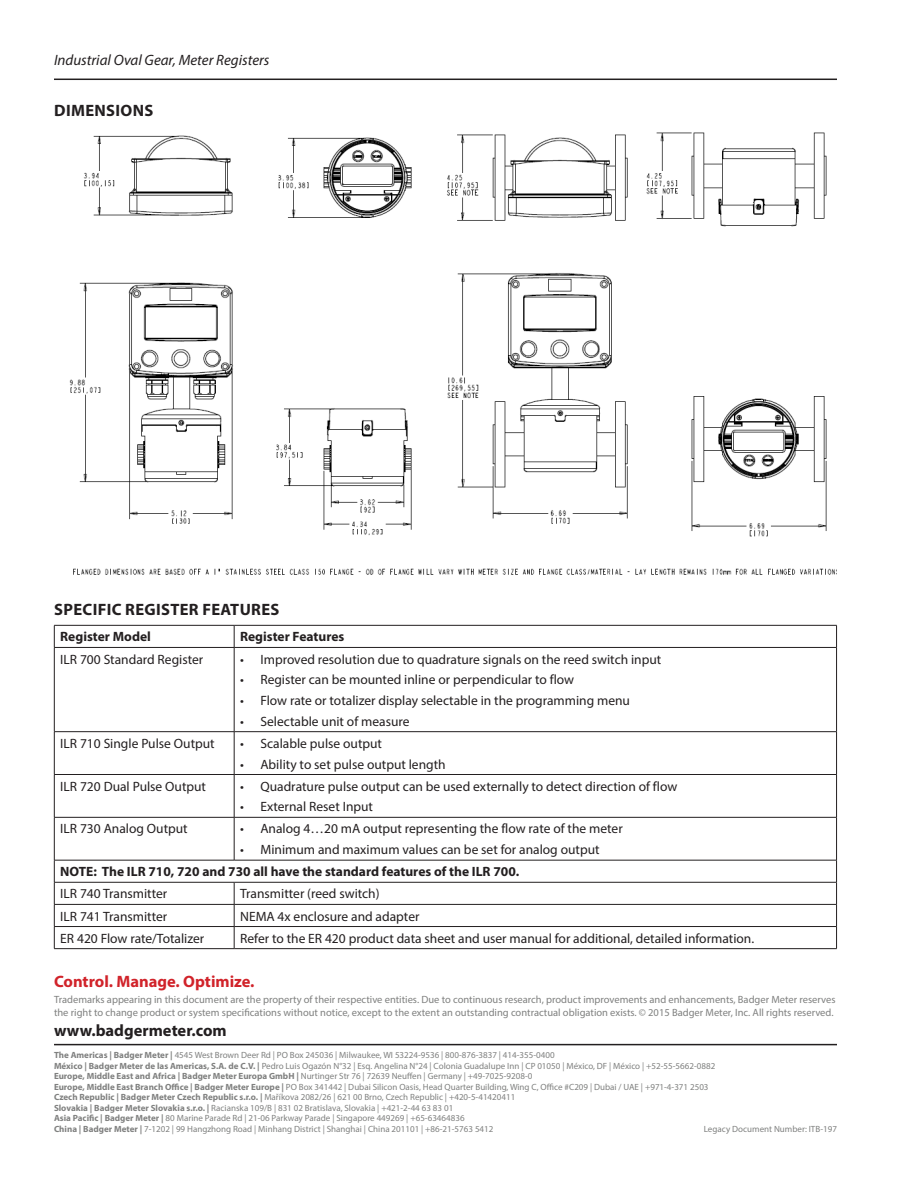
<style>
.page{position:relative;width:918px;height:1188px;background:#fff}
.page>*{position:absolute;margin:0;border:0;box-sizing:border-box;transform-origin:0 0}
.Heading_1{font:700 16.5px "Myriad Pro";letter-spacing:.02em;color:#231f20}
.t1{font:700 16.5px "Myriad Pro";color:#d1232a}
.Heading_1-2{font:700 16.5px "Myriad Pro";color:#231f20}
.t2{font:italic 15px "Myriad Pro";color:#231f20}
.Body{font:13.5px "Myriad Pro";color:#231f20}
.Note{font:700 13.5px "Myriad Pro";color:#231f20}
.Body-2{font:700 13.5px "Myriad Pro";color:#231f20}
.CopyrightText{font:10.5px/13.2px "Myriad Pro";color:#7f807f}
.t3{font:9px/10.5px "Myriad Pro";color:#7f807f}
.s1{font-weight:700}
</style>
<div class="page">
<hr style="left:54px;top:1044px;width:783px;height:1px;background:#231f20">
<hr style="left:54px;top:79px;width:783px;height:1px;background:#231f20">
<img style="left:69px;top:132px;width:768px;height:443px">
<hr style="left:54px;top:625px;width:180px;height:1px;background:#231f20">
<svg style="left:54px;top:626px;width:1px;height:21px"></svg>
<hr style="left:234px;top:625px;width:603px;height:1px;background:#231f20">
<svg style="left:234px;top:626px;width:1px;height:21px"></svg>
<svg style="left:836px;top:626px;width:1px;height:21px"></svg>
<hr style="left:54px;top:647px;width:180px;height:1px;background:#231f20">
<hr style="left:54px;top:648px;width:1px;height:83px;background:#231f20">
<hr style="left:234px;top:647px;width:603px;height:1px;background:#231f20">
<hr style="left:234px;top:648px;width:1px;height:83px;background:#231f20">
<hr style="left:836px;top:648px;width:1px;height:83px;background:#231f20">
<hr style="left:54px;top:731px;width:180px;height:1px;background:#231f20">
<hr style="left:54px;top:732px;width:1px;height:42px;background:#231f20">
<hr style="left:234px;top:731px;width:603px;height:1px;background:#231f20">
<hr style="left:234px;top:732px;width:1px;height:42px;background:#231f20">
<hr style="left:836px;top:732px;width:1px;height:42px;background:#231f20">
<hr style="left:54px;top:774px;width:180px;height:1px;background:#231f20">
<hr style="left:54px;top:775px;width:1px;height:42px;background:#231f20">
<hr style="left:234px;top:774px;width:603px;height:1px;background:#231f20">
<hr style="left:234px;top:775px;width:1px;height:42px;background:#231f20">
<hr style="left:836px;top:775px;width:1px;height:42px;background:#231f20">
<hr style="left:54px;top:817px;width:180px;height:1px;background:#231f20">
<hr style="left:54px;top:818px;width:1px;height:42px;background:#231f20">
<hr style="left:234px;top:817px;width:603px;height:1px;background:#231f20">
<hr style="left:234px;top:818px;width:1px;height:42px;background:#231f20">
<hr style="left:836px;top:818px;width:1px;height:42px;background:#231f20">
<hr style="left:54px;top:860px;width:180px;height:1px;background:#231f20">
<hr style="left:234px;top:860px;width:603px;height:1px;background:#231f20">
<hr style="left:54px;top:882px;width:180px;height:1px;background:#231f20">
<hr style="left:234px;top:882px;width:603px;height:1px;background:#231f20">
<hr style="left:54px;top:904px;width:180px;height:1px;background:#231f20">
<hr style="left:234px;top:904px;width:603px;height:1px;background:#231f20">
<hr style="left:54px;top:926px;width:180px;height:1px;background:#231f20">
<svg style="left:54px;top:860px;width:1px;height:88px"></svg>
<hr style="left:234px;top:926px;width:603px;height:1px;background:#231f20">
<svg style="left:234px;top:882px;width:1px;height:66px"></svg>
<svg style="left:836px;top:860px;width:1px;height:88px"></svg>
<hr style="left:54px;top:948px;width:180px;height:1px;background:#231f20">
<hr style="left:234px;top:948px;width:603px;height:1px;background:#231f20">
<p class="t2" style="left:54px;top:51px;width:217px">Industrial Oval Gear, Meter Registers</p>
<p class="Heading_1" style="left:54px;top:100px;width:101px">DIMENSIONS</p>
<p class="Heading_1" style="left:54px;top:598px;width:227px">SPECIFIC REGISTER FEATURES</p>
<p class="Body-2" style="left:60px;top:628px;width:92px">Register Model</p>
<p class="Body-2" style="left:240px;top:628px;width:106px">Register Features</p>
<p class="Body" style="left:60px;top:651px;width:144px">ILR 700 Standard Register</p>
<p class="Body" style="left:240px;top:651px;width:423px">• Improved resolution due to quadrature signals on the reed switch input</p>
<p class="Body" style="left:240px;top:671px;width:336px">• Register can be mounted inline or perpendicular to flow</p>
<p class="Body" style="left:240px;top:692px;width:391px">• Flow rate or totalizer display selectable in the programming menu</p>
<p class="Body" style="left:240px;top:713px;width:171px">• Selectable unit of measure</p>
<p class="Body" style="left:60px;top:735px;width:156px">ILR 710 Single Pulse Output</p>
<p class="Body" style="left:240px;top:735px;width:143px">• Scalable pulse output</p>
<p class="Body" style="left:240px;top:756px;width:207px">• Ability to set pulse output length</p>
<p class="Body" style="left:60px;top:778px;width:147px">ILR 720 Dual Pulse Output</p>
<p class="Body" style="left:240px;top:778px;width:439px">• Quadrature pulse output can be used externally to detect direction of flow</p>
<p class="Body" style="left:240px;top:798px;width:134px">• External Reset Input</p>
<p class="Body" style="left:60px;top:821px;width:129px">ILR 730 Analog Output</p>
<p class="Body" style="left:240px;top:821px;width:384px">• Analog 4…20 mA output representing the flow rate of the meter</p>
<p class="Body" style="left:240px;top:841px;width:361px">• Minimum and maximum values can be set for analog output</p>
<p class="Note" style="left:60px;top:863px;width:461px">NOTE: The ILR 710, 720 and 730 all have the standard features of the ILR 700.</p>
<p class="Body" style="left:60px;top:886px;width:109px">ILR 740 Transmitter</p>
<p class="Body" style="left:240px;top:886px;width:141px">Transmitter (reed switch)</p>
<p class="Body" style="left:60px;top:908px;width:109px">ILR 741 Transmitter</p>
<p class="Body" style="left:240px;top:908px;width:181px">NEMA 4x enclosure and adapter</p>
<p class="Body" style="left:60px;top:930px;width:145px">ER 420 Flow rate/Totalizer</p>
<p class="Body" style="left:240px;top:930px;width:516px">Refer to the ER 420 product data sheet and user manual for additional, detailed information.</p>
<h1 class="t1" style="left:54px;top:970px;width:202px">Control. Manage. Optimize.</h1>
<p class="CopyrightText" style="left:54px;top:992px;width:783px">Trademarks appearing in this document are the property of their respective entities. Due to continuous research, product improvements and enhancements, Badger Meter reserves the right to change product or system specifications without notice, except to the extent an outstanding contractual obligation exists. © 2015 Badger Meter, Inc. All rights reserved.</p>
<p class="t3" style="left:54px;top:1050px;width:663px"><span class="s1">The Americas | Badger Meter |</span> 4545 West Brown Deer Rd | PO Box 245036 | Milwaukee, WI 53224-9536 | 800-876-3837 | 414-355-0400<br><span class="s1">México | Badger Meter de las Americas, S.A. de C.V. |</span> Pedro Luis Ogazón N°32 | Esq. Angelina N°24 | Colonia Guadalupe Inn | CP 01050 | México, DF | México | +52-55-5662-0882<br><span class="s1">Europe, Middle East and Africa | Badger Meter Europa GmbH |</span> Nurtinger Str 76 | 72639 Neuffen | Germany | +49-7025-9208-0<br><span class="s1">Europe, Middle East Branch Office | Badger Meter Europe |</span> PO Box 341442 | Dubai Silicon Oasis, Head Quarter Building, Wing C, Office #C209 | Dubai / UAE | +971-4-371 2503<br><span class="s1">Czech Republic | Badger Meter Czech Republic s.r.o. |</span> Maříkova 2082/26 | 621 00 Brno, Czech Republic | +420-5-41420411<br><span class="s1">Slovakia | Badger Meter Slovakia s.r.o. |</span> Racianska 109/B | 831 02 Bratislava, Slovakia | +421-2-44 63 83 01<br><span class="s1">Asia Pacific | Badger Meter |</span> 80 Marine Parade Rd | 21-06 Parkway Parade | Singapore 449269 | +65-63464836<br><span class="s1">China | Badger Meter |</span> 7-1202 | 99 Hangzhong Road | Minhang District | Shanghai | China 201101 | +86-21-5763 5412</p>
<h1 class="Heading_1-2" style="left:54px;top:1020px;width:174px">www.badgermeter.com</h1>
<p class="t3" style="left:704px;top:1123px;width:135px">Legacy Document Number: ITB-197</p>
</div>
